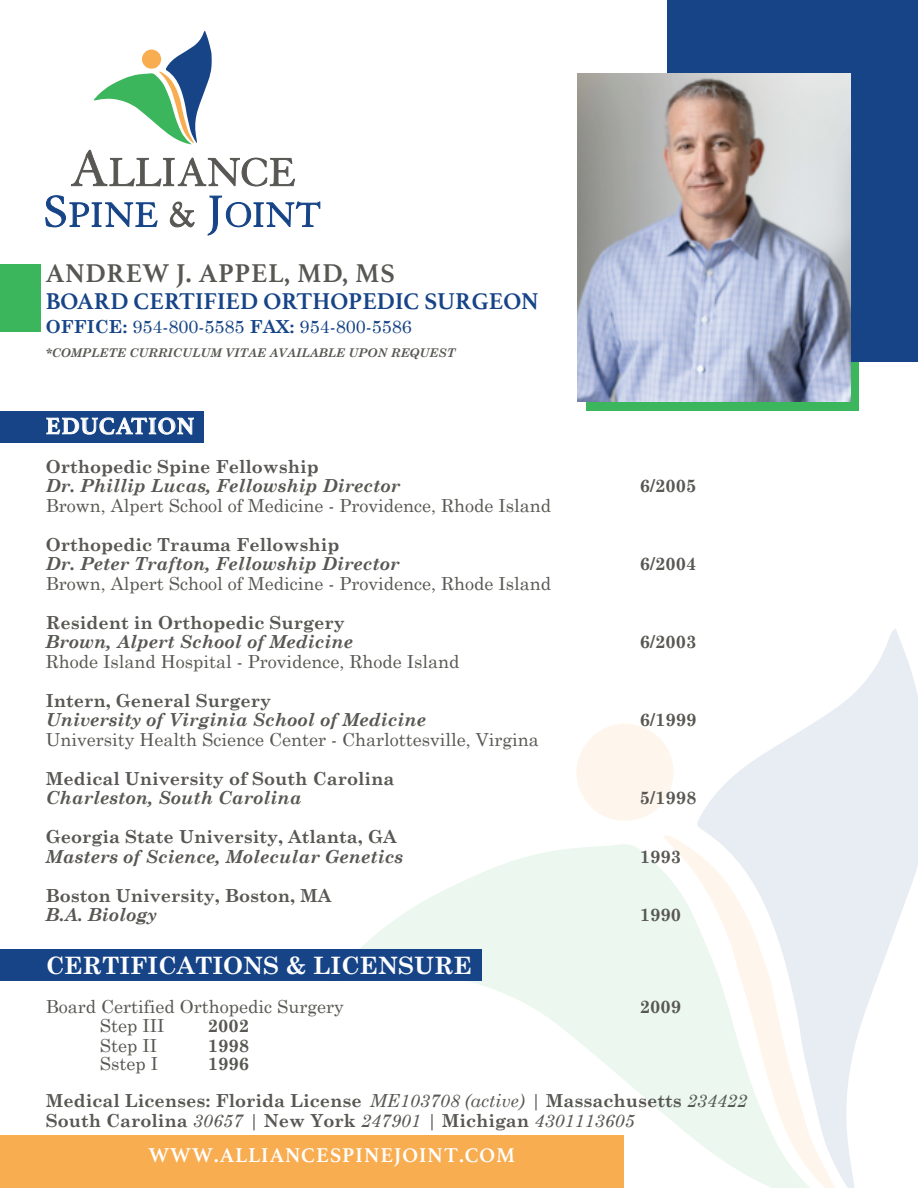
<style>
.page{position:relative;width:918px;height:1188px;background:#fff}
.page>*{position:absolute;margin:0;border:0;box-sizing:border-box;transform-origin:0 0}
.t1{font:700 27px "Athelas";letter-spacing:.025em;color:#585753}
.t2{font:700 24px "Athelas";color:#164487}
.t3{font:700 24px "Century Schoolbook";color:#fff}
.t4{font:700 24px "Athelas";letter-spacing:.045em;color:#fff}
.t5{font:700 21px "Athelas";letter-spacing:.05em;color:#fff}
.t6{font:700 18px/37.5px "Century Schoolbook";color:#585753}
.t7{font:18px "Century Schoolbook";color:#585753}
.t8{font:italic 700 18px "Century Schoolbook";color:#585753}
.t9{font:18px "Century Schoolbook";color:#164487}
.t10{font:italic 700 12px "Century Schoolbook";color:#585753}
.s1{font-weight:700}
.s2{font-weight:400;font-style:italic}
</style>
<div class="page">
<svg style="left:332px;top:844px;width:332px;height:292px"></svg>
<svg style="left:697px;top:628px;width:221px;height:560px"></svg>
<svg style="left:664px;top:835px;width:178px;height:353px"></svg>
<svg style="left:576px;top:724px;width:97px;height:96px"></svg>
<svg style="left:71px;top:31px;width:224px;height:156px"></svg>
<svg style="left:45px;top:195px;width:113px;height:33px"></svg>
<svg style="left:169px;top:201px;width:26px;height:27px"></svg>
<svg style="left:207px;top:195px;width:114px;height:41px"></svg>
<div style="left:0;top:411px;width:204px;height:31px;background:#164487"></div>
<div style="left:586px;top:82px;width:274px;height:329px;background:#3cb65c"></div>
<div style="left:668px;top:0;width:250px;height:362px;background:#164487"></div>
<div style="left:0;top:1136px;width:624px;height:52px;background:#f9ad51"></div>
<div style="left:0;top:264px;width:40px;height:68px;background:#3cb65c"></div>
<div style="left:0;top:949px;width:482px;height:31px;background:#164487"></div>
<svg style="left:46px;top:417px;width:148px;height:18px"></svg>
<img style="left:578px;top:74px;width:272px;height:328px">
<h1 class="t1" style="left:46px;top:251px;width:351px">ANDREW J. APPEL, MD, MS</h1>
<h2 class="t2" style="left:46px;top:282px;width:494px">BOARD CERTIFIED ORTHOPEDIC SURGEON</h2>
<p class="t9" style="left:46px;top:315px;width:367px"><span class="s1">OFFICE:</span> 954-800-5585 <span class="s1">FAX:</span> 954-800-5586</p>
<p class="t10" style="left:46px;top:345px;width:411px">*COMPLETE CURRICULUM VITAE AVAILABLE UPON REQUEST</p>
<h2 class="t4" style="left:46px;top:406px;width:150px">EDUCATION</h2>
<p class="t6" style="left:46px;top:447px;width:275px">Orthopedic Spine Fellowship</p>
<p class="t8" style="left:46px;top:475px;width:356px">Dr. Phillip Lucas, Fellowship Director</p>
<p class="t6" style="left:640px;top:467px;width:58px">6/2005</p>
<p class="t7" style="left:46px;top:494px;width:507px">Brown, Alpert School of Medicine - Providence, Rhode Island</p>
<p class="t6" style="left:46px;top:525px;width:295px">Orthopedic Trauma Fellowship</p>
<p class="t8" style="left:46px;top:553px;width:355px">Dr. Peter Trafton, Fellowship Director</p>
<p class="t6" style="left:640px;top:545px;width:58px">6/2004</p>
<p class="t7" style="left:46px;top:572px;width:507px">Brown, Alpert School of Medicine - Providence, Rhode Island</p>
<p class="t6" style="left:46px;top:603px;width:301px">Resident in Orthopedic Surgery</p>
<p class="t8" style="left:46px;top:631px;width:309px">Brown, Alpert School of Medicine</p>
<p class="t6" style="left:640px;top:623px;width:58px">6/2003</p>
<p class="t7" style="left:46px;top:650px;width:415px">Rhode Island Hospital - Providence, Rhode Island</p>
<p class="t6" style="left:46px;top:681px;width:227px">Intern, General Surgery</p>
<p class="t8" style="left:46px;top:709px;width:382px">University of Virginia School of Medicine</p>
<p class="t6" style="left:640px;top:701px;width:58px">6/1999</p>
<p class="t7" style="left:46px;top:728px;width:494px">University Health Science Center - Charlottesville, Virgina</p>
<p class="t6" style="left:46px;top:759px;width:350px">Medical University of South Carolina</p>
<p class="t8" style="left:46px;top:787px;width:258px">Charleston, South Carolina</p>
<p class="t6" style="left:640px;top:779px;width:58px">5/1998</p>
<p class="t6" style="left:46px;top:818px;width:352px">Georgia State University, Atlanta, GA</p>
<p class="t8" style="left:46px;top:845px;width:359px">Masters of Science, Molecular Genetics</p>
<p class="t6" style="left:640px;top:837px;width:43px">1993</p>
<p class="t6" style="left:46px;top:876px;width:287px">Boston University, Boston, MA</p>
<p class="t8" style="left:46px;top:904px;width:113px">B.A. Biology</p>
<p class="t6" style="left:640px;top:896px;width:43px">1990</p>
<h2 class="t3" style="left:46px;top:951px;width:428px">CERTIFICATIONS &amp; LICENSURE</h2>
<p class="t7" style="left:46px;top:995px;width:299px">Board Certified Orthopedic Surgery</p>
<p class="t6" style="left:640px;top:987px;width:43px">2009</p>
<p class="t7" style="left:100px;top:1015px;width:66px">Step III</p>
<p class="t6" style="left:208px;top:1007px;width:43px">2002</p>
<p class="t7" style="left:100px;top:1034px;width:59px">Step II</p>
<p class="t6" style="left:208px;top:1026px;width:43px">1998</p>
<p class="t7" style="left:100px;top:1052px;width:60px">Sstep I</p>
<p class="t6" style="left:46px;top:1044px;width:702px;text-indent:162px">1996<br>Medical Licenses: Florida License <span class="s2">ME103708 (active) |</span> Massachusetts <span class="s2">234422</span></p>
<p class="t6" style="left:46px;top:1101px;width:590px">South Carolina <span class="s2">30657 |</span> New York <span class="s2">247901 |</span> Michigan <span class="s2">4301113605</span></p>
<p class="t5" style="left:148px;top:1138px;width:368px">WWW.ALLIANCESPINEJOINT.COM</p>
</div>
